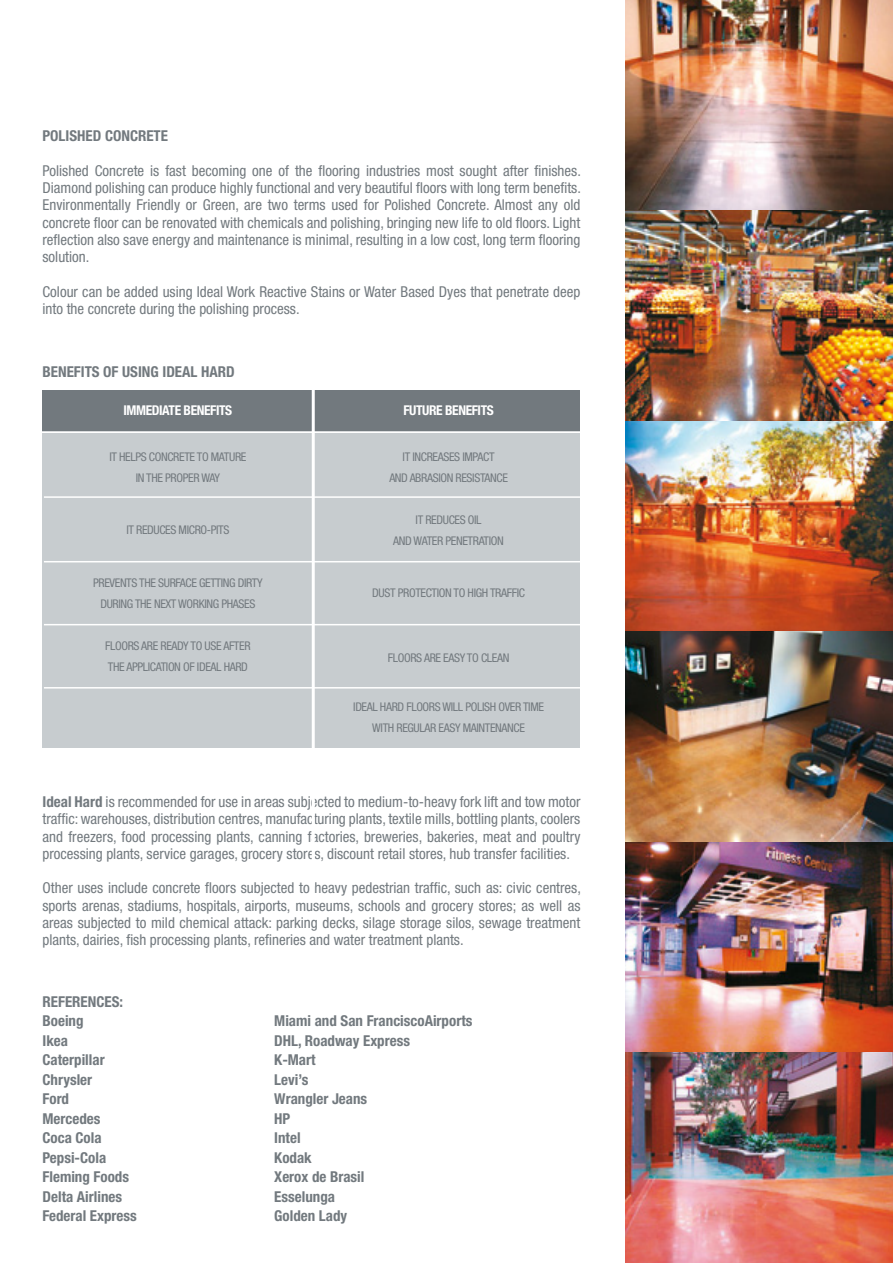
<style>
.page{position:relative;width:893px;height:1263px;background:#fff}
.page>*{position:absolute;margin:0;border:0;box-sizing:border-box;transform-origin:0 0}
.t1{font:condensed 15px/17.2px "Helvetica Neue";color:#72797e;text-align:justify}
.t2{font:700 condensed 15px/19.5px "Helvetica Neue";color:#72797e}
.t3{font:700 condensed 13.5px "Helvetica Neue";letter-spacing:-.03em;color:#fff}
.t4{font:condensed 12px "Helvetica Neue";letter-spacing:-.03em;color:#72797e}
.s1{font-weight:700}
</style>
<div class="page">
<img style="left:625px;top:0;width:268px;height:1263px">
<div style="left:43px;top:390px;width:537px;height:42px;background:#72797e"></div>
<div style="left:43px;top:433px;width:537px;height:315px;background:#c7cccf"></div>
<hr style="left:312px;top:387px;width:3px;height:499px;background:#fff">
<hr style="left:41px;top:431px;width:542px;height:2px;background:#fff">
<hr style="left:44px;top:496px;width:539px;height:2px;background:#fff">
<hr style="left:44px;top:561px;width:539px;height:1px;background:#fff">
<hr style="left:44px;top:624px;width:539px;height:1px;background:#fff">
<hr style="left:44px;top:687px;width:539px;height:1px;background:#fff">
<p class="t2" style="left:43px;top:126px;width:88px">POLISHED CONCRETE</p>
<p class="t1" style="left:43px;top:162px;width:540px">Polished Concrete is fast becoming one of the flooring industries most sought after finishes.<br>Diamond polishing can produce highly functional and very beautiful floors with long term benefits.<br>Environmentally Friendly or Green, are two terms used for Polished Concrete. Almost any old concrete floor can be renovated with chemicals and polishing, bringing new life to old floors. Light reflection also save energy and maintenance is minimal, resulting in a low cost, long term flooring solution.</p>
<p class="t1" style="left:43px;top:283px;width:539px">Colour can be added using Ideal Work Reactive Stains or Water Based Dyes that penetrate deep into the concrete during the polishing process.</p>
<p class="t2" style="left:43px;top:362px;width:9px">BENE</p>
<p class="t2" style="left:74px;top:362px;width:97px">FITS OF USING IDEAL</p>
<p class="t2" style="left:201px;top:362px;width:18px">HARD</p>
<p class="t3" style="left:124px;top:402px;width:109px">Immediate benefits</p>
<p class="t4" style="left:109px;top:449px;width:17px">It helps</p>
<p class="t4" style="left:149px;top:449px;width:7px">concrete</p>
<p class="t4" style="left:197px;top:449px;width:21px">to mature</p>
<p class="t4" style="left:136px;top:470px;width:37px">inthe proper</p>
<p class="t4" style="left:201px;top:470px;width:20px">way</p>
<p class="t4" style="left:126px;top:523px;width:17px">It reduces</p>
<p class="t4" style="left:179px;top:523px;width:7px">micro</p>
<p class="t4" style="left:207px;top:523px;width:10px">-pits</p>
<p class="t4" style="left:93px;top:575px;width:12px">Prevents</p>
<p class="t4" style="left:139px;top:575px;width:26px">the surface</p>
<p class="t4" style="left:199px;top:575px;width:7px">getting</p>
<p class="t4" style="left:238px;top:575px;width:26px">dirty</p>
<p class="t4" style="left:100px;top:596px;width:7px">during</p>
<p class="t4" style="left:135px;top:596px;width:26px">the next</p>
<p class="t4" style="left:178px;top:596px;width:7px">working</p>
<p class="t4" style="left:221px;top:596px;width:7px">phases</p>
<p class="t4" style="left:105px;top:638px;width:12px">Floors</p>
<p class="t4" style="left:141px;top:638px;width:26px">are read</p>
<p class="t4" style="left:183px;top:638px;width:47px">y touse after</p>
<p class="t4" style="left:108px;top:659px;width:25px">the application</p>
<p class="t4" style="left:183px;top:659px;width:23px">of Ideal</p>
<p class="t4" style="left:224px;top:659px;width:13px">Hard</p>
<p class="t3" style="left:403px;top:402px;width:91px">Future benefits</p>
<p class="t4" style="left:403px;top:449px;width:16px">It increases</p>
<p class="t4" style="left:462px;top:449px;width:7px">impact</p>
<p class="t4" style="left:389px;top:470px;width:38px">and abrasion</p>
<p class="t4" style="left:456px;top:470px;width:7px">resistance</p>
<p class="t4" style="left:416px;top:512px;width:17px">It reduces</p>
<p class="t4" style="left:468px;top:512px;width:6px">oil</p>
<p class="t4" style="left:393px;top:533px;width:28px">and water</p>
<p class="t4" style="left:445px;top:533px;width:7px">penetration</p>
<p class="t4" style="left:372px;top:586px;width:32px">Dust protection</p>
<p class="t4" style="left:454px;top:586px;width:20px">to high</p>
<p class="t4" style="left:490px;top:586px;width:6px">traffic</p>
<p class="t4" style="left:388px;top:650px;width:12px">Floors</p>
<p class="t4" style="left:424px;top:650px;width:64px">are easy toclean</p>
<p class="t4" style="left:353px;top:700px;width:9px">Ideal</p>
<p class="t4" style="left:380px;top:700px;width:33px">Hard floors</p>
<p class="t4" style="left:443px;top:700px;width:7px">will</p>
<p class="t4" style="left:465px;top:700px;width:6px">polish</p>
<p class="t4" style="left:498px;top:700px;width:7px">over</p>
<p class="t4" style="left:523px;top:700px;width:7px">time</p>
<p class="t4" style="left:372px;top:721px;width:7px">with</p>
<p class="t4" style="left:396px;top:721px;width:7px">regular</p>
<p class="t4" style="left:438px;top:721px;width:31px">easy maintenance</p>
<p class="t1" style="left:43px;top:793px;width:539px"><span class="s1">Ideal Hard</span> is recommended for use in areas subjected to medium-to-heavy fork lift and tow motor traffic: warehouses, distribution centres, manufacturing plants, textile mills, bottling plants, coolers and freezers, food processing plants, canning factories, breweries, bakeries, meat and poultry processing plants, service garages, grocery stores, discount retail stores, hub transfer facilities.</p>
<p class="t1" style="left:43px;top:879px;width:540px">Other uses include concrete floors subjected to heavy pedestrian traffic, such as: civic centres, sports arenas, stadiums, hospitals, airports, museums, schools and grocery stores; as well as areas subjected to mild chemical attack: parking decks, silage storage silos, sewage treatment plants, dairies, fish processing plants, refineries and water treatment plants.</p>
<p class="t2" style="left:43px;top:991px;width:96px">References:<br>Boeing<br>Ikea<br>Caterpillar<br>Chrysler<br>Ford<br>Mercedes<br>Coca Cola<br>Pepsi-Cola<br>Fleming Foods<br>Delta Airlines<br>Federal Express</p>
<p class="t2" style="left:274px;top:1011px;width:200px">Miami and San FranciscoAirports<br>DHL, Roadway Express<br>K-Mart<br>Levi’s<br>Wrangler Jeans<br>HP<br>Intel<br>Kodak<br>Xerox de Brasil<br>Esselunga<br>Golden Lady</p>
</div>
